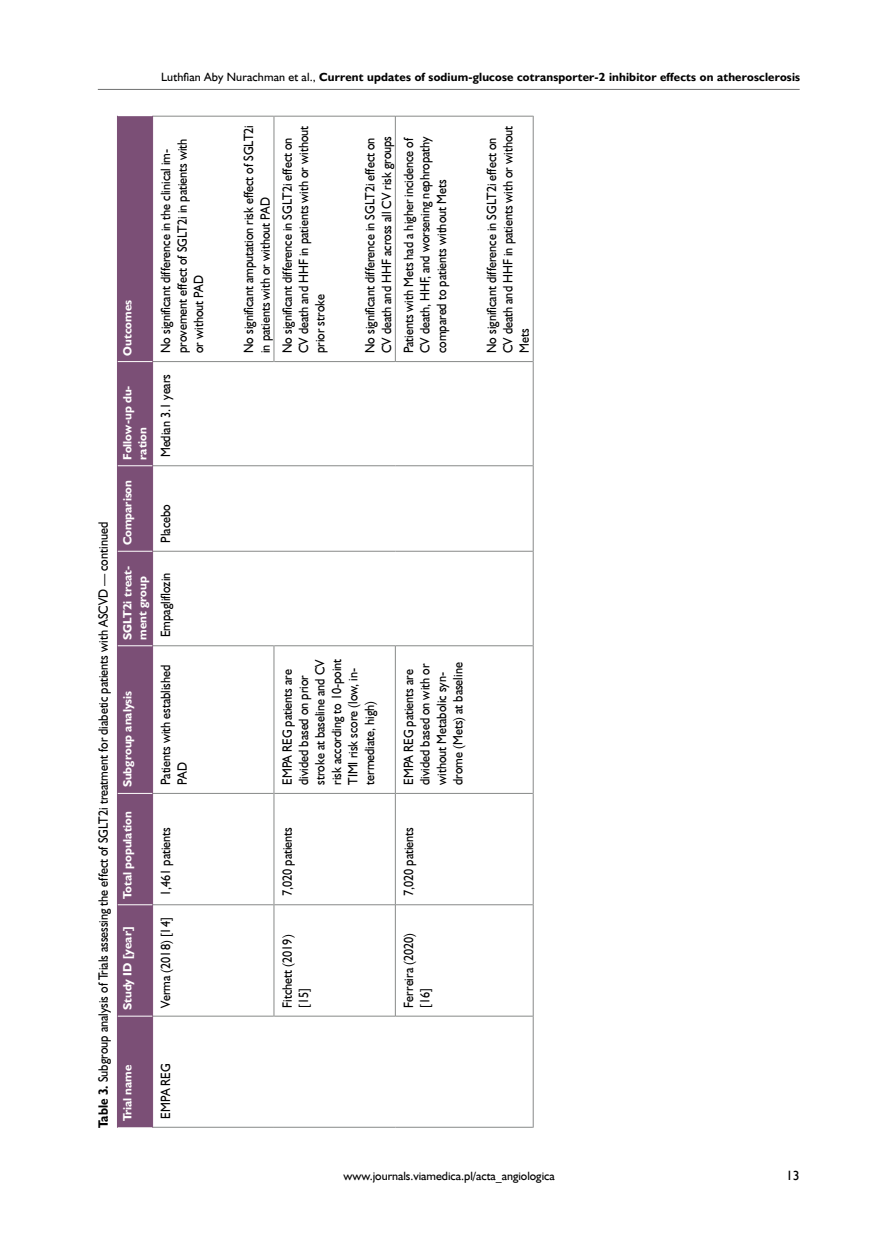
<style>
.page{position:relative;width:872px;height:1234px;background:#fff}
.page>*{position:absolute;margin:0;border:0;box-sizing:border-box;transform-origin:0 0}
.t1{font:13.5px/16.5px "Humanst 521 EU";color:#000;scale:.9 1}
.t2{font:13.5px "Humanst 521 EU";color:#000}
.t3{font:700 12px/15px "Humanst 521 EU";color:#fff}
.t4{font:700 12px "Humanst 521 EU";letter-spacing:.015em;color:#000}
.t5{font:12px "Humanst 521 EU";color:#000}
.s1{font-weight:400}
.s2{font-weight:700}
</style>
<div class="page">
<hr style="left:98px;top:89px;width:701px;height:1px;background:#6f7070">
<div style="left:118px;top:116px;width:34px;height:1010px;background:#7b4f76"></div>
<hr style="left:153px;top:1015px;width:120px;height:1px;background:#878988">
<hr style="left:153px;top:904px;width:120px;height:1px;background:#878988">
<hr style="left:153px;top:792px;width:120px;height:1px;background:#878988">
<hr style="left:153px;top:645px;width:120px;height:1px;background:#878988">
<hr style="left:153px;top:550px;width:121px;height:1px;background:#878988">
<hr style="left:153px;top:465px;width:121px;height:1px;background:#878988">
<hr style="left:153px;top:361px;width:120px;height:1px;background:#878988">
<hr style="left:273px;top:904px;width:1px;height:112px;background:#878988">
<hr style="left:274px;top:1015px;width:121px;height:1px;background:#878988">
<hr style="left:273px;top:793px;width:1px;height:111px;background:#878988">
<hr style="left:274px;top:904px;width:121px;height:1px;background:#878988">
<hr style="left:273px;top:645px;width:1px;height:148px;background:#878988">
<hr style="left:274px;top:792px;width:121px;height:1px;background:#878988">
<hr style="left:274px;top:645px;width:121px;height:1px;background:#878988">
<hr style="left:274px;top:550px;width:121px;height:1px;background:#878988">
<hr style="left:274px;top:465px;width:121px;height:1px;background:#878988">
<hr style="left:273px;top:116px;width:1px;height:246px;background:#878988">
<hr style="left:274px;top:361px;width:121px;height:1px;background:#878988">
<hr style="left:395px;top:904px;width:1px;height:112px;background:#878988">
<hr style="left:396px;top:1015px;width:137px;height:1px;background:#878988">
<hr style="left:395px;top:793px;width:1px;height:111px;background:#878988">
<hr style="left:396px;top:904px;width:137px;height:1px;background:#878988">
<hr style="left:395px;top:645px;width:1px;height:148px;background:#878988">
<hr style="left:396px;top:792px;width:137px;height:1px;background:#878988">
<hr style="left:396px;top:645px;width:137px;height:1px;background:#878988">
<hr style="left:395px;top:550px;width:138px;height:1px;background:#878988">
<hr style="left:395px;top:465px;width:138px;height:1px;background:#878988">
<hr style="left:395px;top:116px;width:1px;height:246px;background:#878988">
<hr style="left:396px;top:361px;width:137px;height:1px;background:#878988">
<hr style="left:153px;top:1126px;width:121px;height:1px;background:#878988">
<hr style="left:153px;top:116px;width:120px;height:1px;background:#878988">
<hr style="left:274px;top:1126px;width:121px;height:1px;background:#878988">
<hr style="left:274px;top:116px;width:121px;height:1px;background:#878988">
<hr style="left:395px;top:1126px;width:138px;height:1px;background:#878988">
<hr style="left:396px;top:116px;width:137px;height:1px;background:#878988">
<hr style="left:533px;top:1015px;width:1px;height:112px;background:#878988">
<hr style="left:533px;top:904px;width:1px;height:111px;background:#878988">
<hr style="left:533px;top:793px;width:1px;height:111px;background:#878988">
<hr style="left:533px;top:645px;width:1px;height:148px;background:#878988">
<hr style="left:533px;top:551px;width:1px;height:94px;background:#878988">
<hr style="left:533px;top:465px;width:1px;height:86px;background:#878988">
<hr style="left:533px;top:361px;width:1px;height:104px;background:#878988">
<hr style="left:533px;top:116px;width:1px;height:245px;background:#878988">
<hr style="left:117px;top:1015px;width:1px;height:112px;background:#7b4f76">
<hr style="left:117px;top:904px;width:1px;height:111px;background:#7b4f76">
<hr style="left:117px;top:793px;width:1px;height:111px;background:#7b4f76">
<hr style="left:117px;top:645px;width:1px;height:148px;background:#7b4f76">
<hr style="left:117px;top:551px;width:1px;height:94px;background:#7b4f76">
<hr style="left:117px;top:465px;width:1px;height:86px;background:#7b4f76">
<hr style="left:117px;top:361px;width:1px;height:104px;background:#7b4f76">
<hr style="left:117px;top:116px;width:1px;height:245px;background:#7b4f76">
<hr style="left:152px;top:1015px;width:1px;height:112px;background:#7b4f76">
<hr style="left:152px;top:904px;width:1px;height:111px;background:#7b4f76">
<hr style="left:152px;top:793px;width:1px;height:111px;background:#7b4f76">
<hr style="left:152px;top:645px;width:1px;height:148px;background:#7b4f76">
<hr style="left:152px;top:551px;width:1px;height:94px;background:#7b4f76">
<hr style="left:152px;top:465px;width:1px;height:86px;background:#7b4f76">
<hr style="left:152px;top:361px;width:1px;height:104px;background:#7b4f76">
<hr style="left:152px;top:116px;width:1px;height:245px;background:#7b4f76">
<hr style="left:118px;top:1015px;width:34px;height:1px;background:#fff">
<hr style="left:118px;top:904px;width:34px;height:1px;background:#fff">
<hr style="left:118px;top:792px;width:34px;height:1px;background:#fff">
<hr style="left:118px;top:645px;width:34px;height:1px;background:#fff">
<hr style="left:118px;top:550px;width:34px;height:1px;background:#fff">
<hr style="left:118px;top:465px;width:34px;height:1px;background:#fff">
<hr style="left:118px;top:361px;width:34px;height:1px;background:#fff">
<p class="t4" style="left:161px;top:69px;width:640px"><span class="s1">Luthfian Aby Nurachman et al.,</span> Current updates of sodium-glucose cotransporter-2 inhibitor effects on atherosclerosis</p>
<p class="t1" style="left:95px;top:1127px;width:674px;rotate:-90deg"><span class="s2">Table 3.</span> Subgroup analysis of Trials assessing the effect of SGLT2i treatment for diabetic patients with ASCVD — continued</p>
<p class="t3" style="left:120px;top:355px;width:57px;rotate:-90deg">Outcomes</p>
<p class="t3" style="left:120px;top:459px;width:76px;rotate:-90deg">Follow-up du&shy;ration</p>
<p class="t3" style="left:120px;top:545px;width:67px;rotate:-90deg">Comparison</p>
<p class="t3" style="left:120px;top:639px;width:75px;rotate:-90deg">SGLT2i treat&shy;ment group</p>
<p class="t3" style="left:120px;top:787px;width:98px;rotate:-90deg">Subgroup analysis</p>
<p class="t3" style="left:120px;top:898px;width:89px;rotate:-90deg">Total population</p>
<p class="t3" style="left:120px;top:1009px;width:85px;rotate:-90deg">Study ID [year]</p>
<p class="t1" style="left:157px;top:353px;width:240px;rotate:-90deg">No significant difference in the clinical im&shy;provement effect of SGLT2i in patients with or without PAD</p>
<p class="t1" style="left:157px;top:457px;width:94px;rotate:-90deg">Median 3.1 years</p>
<p class="t1" style="left:157px;top:542px;width:44px;rotate:-90deg">Placebo</p>
<p class="t1" style="left:157px;top:637px;width:73px;rotate:-90deg">Empagliflozin</p>
<p class="t1" style="left:157px;top:784px;width:135px;rotate:-90deg">Patients with established<br>PAD</p>
<p class="t1" style="left:157px;top:896px;width:78px;rotate:-90deg">1,461 patients</p>
<p class="t1" style="left:157px;top:1007px;width:102px;rotate:-90deg">Verma (2018) [14]</p>
<p class="t3" style="left:120px;top:1120px;width:58px;rotate:-90deg">Trial name</p>
<p class="t1" style="left:157px;top:1118px;width:63px;rotate:-90deg">EMPA REG</p>
<p class="t1" style="left:240px;top:353px;width:255px;rotate:-90deg">No significant amputation risk effect of SGLT2i in patients with or without PAD</p>
<p class="t1" style="left:279px;top:353px;width:254px;rotate:-90deg">No significant difference in SGLT2i effect on<br>CV death and HHF in patients with or without prior stroke</p>
<p class="t1" style="left:362px;top:353px;width:243px;rotate:-90deg">No significant difference in SGLT2i effect on<br>CV death and HHF across all CV risk groups</p>
<p class="t1" style="left:400px;top:353px;width:243px;text-align:justify;rotate:-90deg">Patients with Mets had a higher incidence of CV death, HHF, and worsening nephropathy compared to patients without Mets</p>
<p class="t1" style="left:483px;top:353px;width:254px;rotate:-90deg">No significant difference in SGLT2i effect on<br>CV death and HHF in patients with or without<br>Mets</p>
<p class="t1" style="left:279px;top:784px;width:142px;rotate:-90deg">EMPA REG patients are divided based on prior stroke at baseline and CV risk according to 10-point<br>TIMI risk score (low, in&shy;termediate, high)</p>
<p class="t1" style="left:279px;top:896px;width:78px;rotate:-90deg">7,020 patients</p>
<p class="t1" style="left:279px;top:1007px;width:83px;rotate:-90deg">Fitchett (2019) [15]</p>
<p class="t1" style="left:400px;top:784px;width:137px;rotate:-90deg">EMPA REG patients are divided based on with or without Metabolic syn&shy;drome (Mets) at baseline</p>
<p class="t1" style="left:400px;top:896px;width:78px;rotate:-90deg">7,020 patients</p>
<p class="t1" style="left:400px;top:1007px;width:85px;rotate:-90deg">Ferreira (2020) [16]</p>
<p class="t5" style="left:344px;top:1167px;width:212px">www.journals.viamedica.pl/acta_angiologica</p>
<p class="t2" style="left:786px;top:1166px;width:15px">13</p>
</div>
